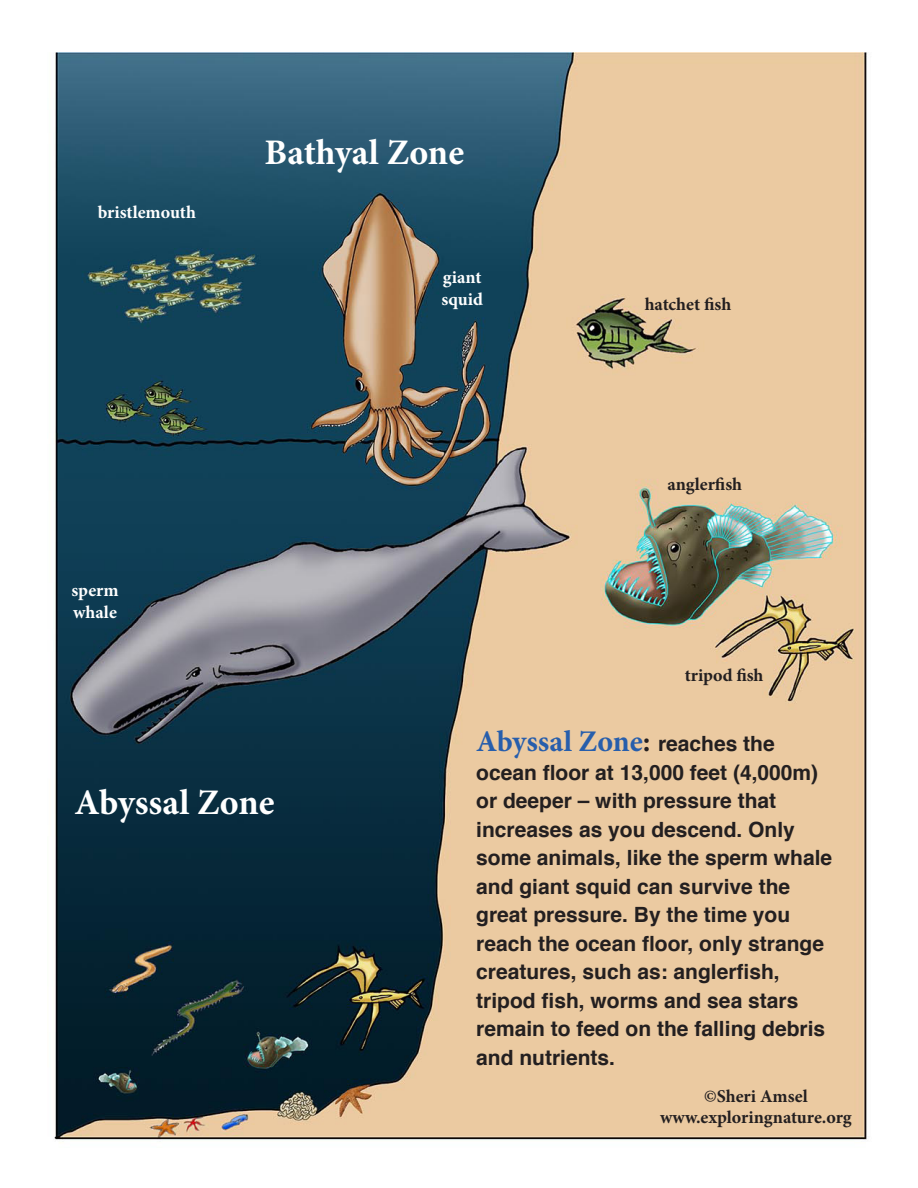
<style>
.page{position:relative;width:918px;height:1188px;background:#fff}
.page>*{position:absolute;margin:0;border:0;box-sizing:border-box;transform-origin:0 0}
.t1{font:700 36px "Minion Pro";color:#fff}
.t2{font:700 30px "Minion Pro";color:#275eac}
.t3{font:700 21px/28.5px "Helvetica";color:#231f20}
.t4{font:700 18px "Minion Pro";color:#231f20}
.t5{font:700 18px "Minion Pro";color:#fff}
.s1{color:#231f20}
.s2{font-family:"Helvetica";font-size:21px;color:#231f20}
</style>
<div class="page">
<img style="left:54px;top:52px;width:813px;height:1088px">
<p class="t5" style="left:98px;top:200px;width:100px">bristlemouth</p>
<p class="t1" style="left:265px;top:128px;width:201px">Bathyal Zone</p>
<p class="t5" style="left:443px;top:265px;width:40px">giant</p>
<p class="t5" style="left:441px;top:286px;width:43px">squid</p>
<p class="t5" style="left:71px;top:578px;width:49px">sperm</p>
<p class="t5" style="left:73px;top:599px;width:45px">whale</p>
<p class="t4" style="left:645px;top:292px;width:88px">hatchet fish</p>
<p class="t4" style="left:667px;top:472px;width:76px">anglerfish</p>
<p class="t4" style="left:685px;top:663px;width:80px">tripod fish</p>
<p class="t1" style="left:75px;top:777px;width:202px">Abyssal Zone</p>
<p class="t2" style="left:476px;top:721px;width:300px">Abyssal Zone<span class="s1">:</span> <span class="s2">reaches the</span></p>
<p class="t3" style="left:476px;top:758px;width:357px">ocean floor at 13,000 feet (4,000m) or deeper – with pressure that increases as you descend. Only some animals, like the sperm whale and giant squid can survive the great pressure. By the time you reach the ocean floor, only strange creatures, such as: anglerfish, tripod fish, worms and sea stars remain to feed on the falling debris and nutrients.</p>
<p class="t4" style="left:704px;top:1083px;width:105px">©Sheri Amsel</p>
<p class="t4" style="left:660px;top:1105px;width:193px">www.exploringnature.org</p>
</div>
